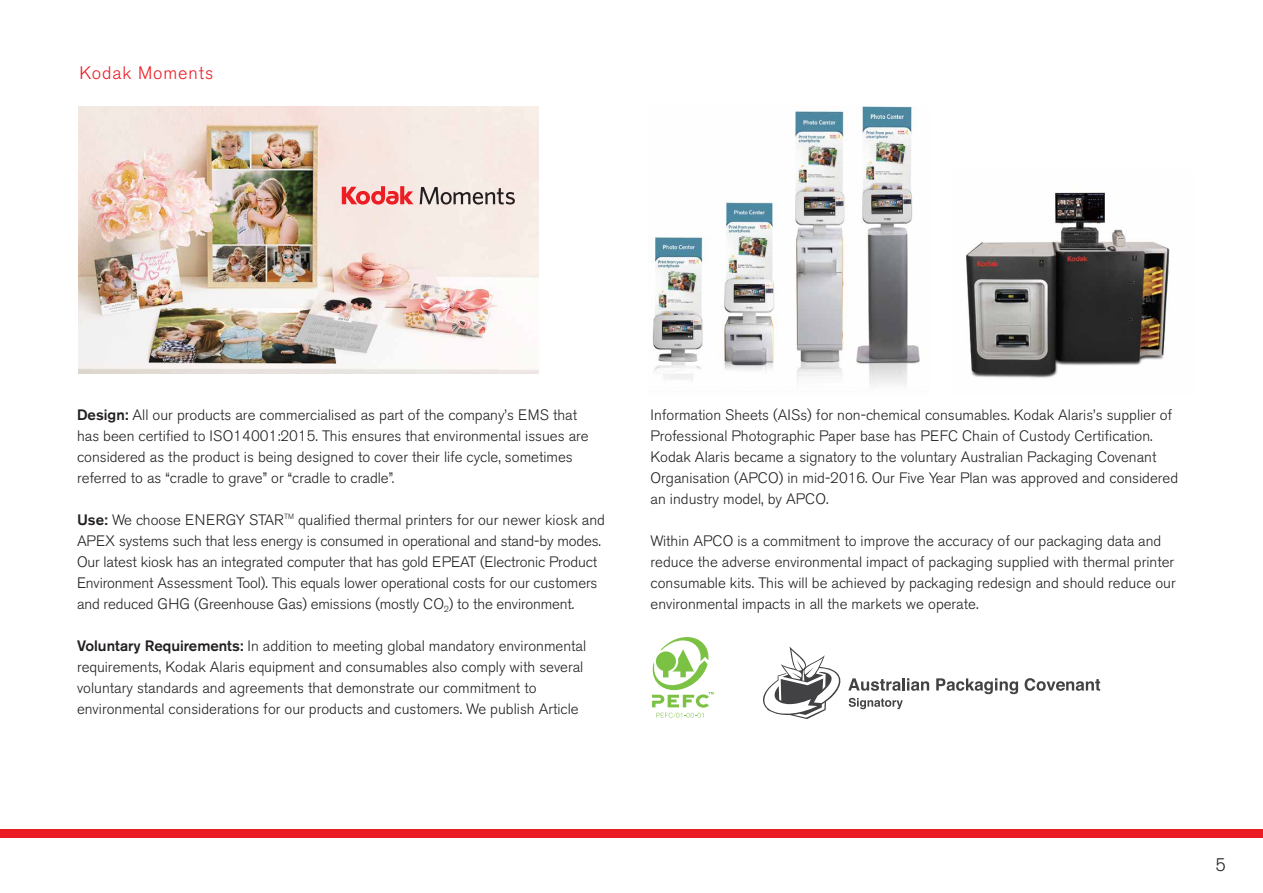
<style>
.page{position:relative;width:1263px;height:893px;background:#fff}
.page>*{position:absolute;margin:0;border:0;box-sizing:border-box;transform-origin:0 0}
.t1{font:300 18px "Akzidenz Grotesk BE";letter-spacing:.05em;color:#eb1d24}
.t2{font:300 18px "Akzidenz Grotesk BE";color:#231f20}
.t3{font:300 15px/21px "Akzidenz Grotesk BE";color:#231f20}
.s1{font-weight:500}
</style>
<div class="page">
<img style="left:966px;top:192px;width:204px;height:186px">
<div style="left:0;top:829px;width:1263px;height:9px;background:#eb1d24"></div>
<svg style="left:936px;top:678px;width:82px;height:16px"></svg>
<svg style="left:1024px;top:678px;width:76px;height:13px"></svg>
<svg style="left:763px;top:646px;width:166px;height:73px"></svg>
<svg style="left:652px;top:637px;width:62px;height:81px"></svg>
<img style="left:650px;top:106px;width:270px;height:280px">
<img style="left:79px;top:106px;width:460px;height:268px">
<svg style="left:342px;top:186px;width:71px;height:19px"></svg>
<svg style="left:420px;top:187px;width:95px;height:17px;background:#b1a8a4"></svg>
<p class="t1" style="left:79px;top:62px;width:135px">Kodak Moments</p>
<p class="t3" style="left:77px;top:404px;width:513px"><span class="s1">Design:</span> All our products are commercialised as part of the company’s EMS that has been certified to ISO14001:2015. This ensures that environmental issues are considered as the product is being designed to cover their life cycle, sometimes referred to as “cradle to grave” or “cradle to cradle”.</p>
<p class="t3" style="left:77px;top:509px;width:530px"><span class="s1">Use:</span> We choose ENERGY STAR<sup>TM</sup> qualified thermal printers for our newer kiosk and APEX systems such that less energy is consumed in operational and stand-by modes.<br>Our latest kiosk has an integrated computer that has gold EPEAT (Electronic Product Environment Assessment Tool). This equals lower operational costs for our customers and reduced GHG (Greenhouse Gas) emissions (mostly CO<sub>2</sub>) to the environment.</p>
<p class="t3" style="left:77px;top:635px;width:511px"><span class="s1">Voluntary Requirements:</span> In addition to meeting global mandatory environmental requirements, Kodak Alaris equipment and consumables also comply with several voluntary standards and agreements that demonstrate our commitment to environmental considerations for our products and customers. We publish Article</p>
<p class="t3" style="left:651px;top:404px;width:529px">Information Sheets (AISs) for non-chemical consumables. Kodak Alaris’s supplier of Professional Photographic Paper base has PEFC Chain of Custody Certification.<br>Kodak Alaris became a signatory to the voluntary Australian Packaging Covenant Organisation (APCO) in mid-2016. Our Five Year Plan was approved and considered an industry model, by APCO.</p>
<p class="t3" style="left:651px;top:530px;width:527px">Within APCO is a commitment to improve the accuracy of our packaging data and reduce the adverse environmental impact of packaging supplied with thermal printer consumable kits. This will be achieved by packaging redesign and should reduce our environmental impacts in all the markets we operate.</p>
<p class="t2" style="left:1215px;top:855px;width:12px">5</p>
</div>
